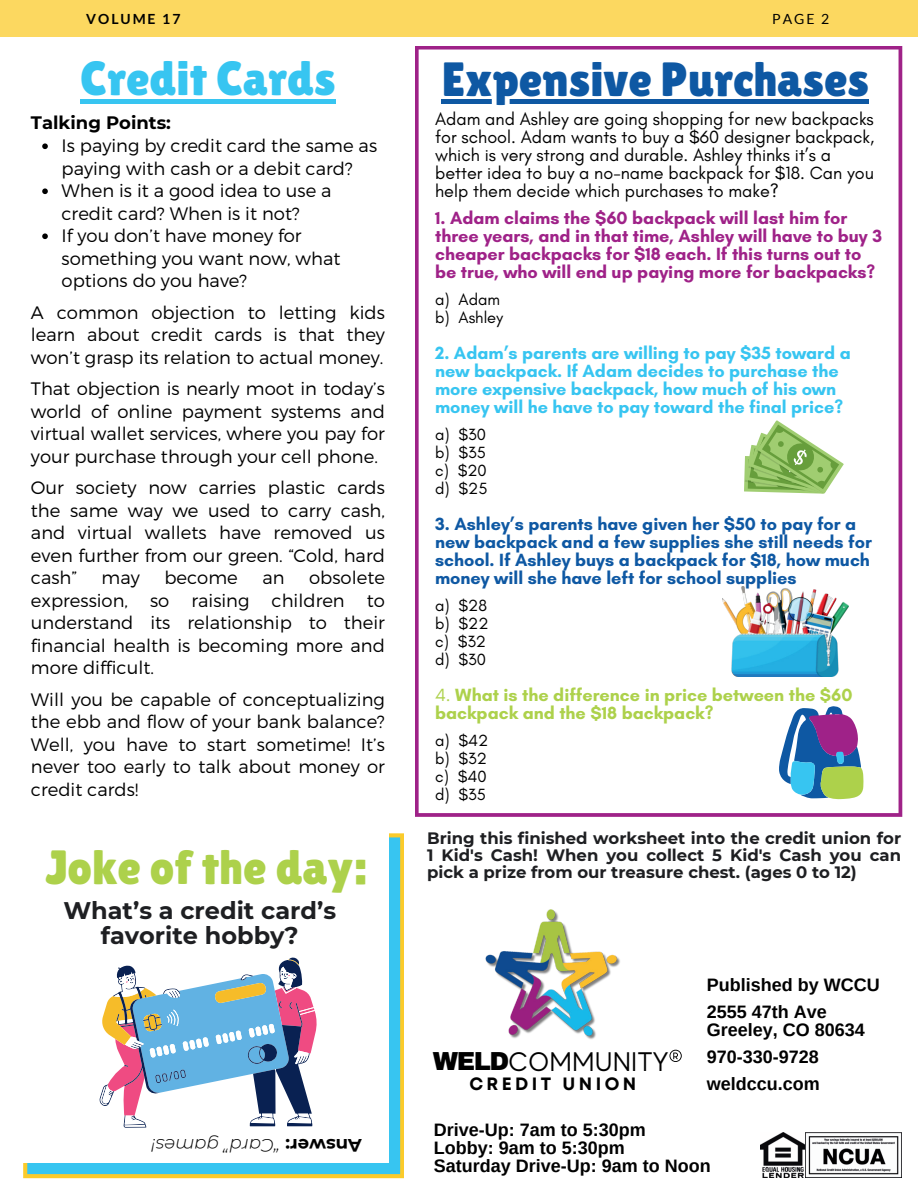
<style>
.page{position:relative;width:918px;height:1188px;background:#fff}
.page>*{position:absolute;margin:0;border:0;box-sizing:border-box;transform-origin:0 0}
.t1{font:48px "Lilita One";color:#0e58a3}
.t2{font:48px "Lilita One";color:#add14b}
.t3{font:48px "Lilita One";color:#37c5f1}
.t4{font:26.85px "MADE Evolve Sans";letter-spacing:.03em;color:#000}
.t5{font:700 24px/24.8px "Montserrat";color:#1e1f22;text-align:center}
.t6{font:300 18px/22.5px "Montserrat";color:#000;text-align:justify}
.t7{font:18px/18px "Glacial Indifference";color:#000}
.t8{font:700 18px/18px "Glacial Indifference";color:#9f2288}
.t9{font:700 18px/18px "Glacial Indifference";color:#0e58a3}
.t10{font:700 18px/18px "Glacial Indifference";color:#37c5f1}
.t11{font:700 18px/27px "Arimo";color:#000}
.t12{font:700 18px/18px "Glacial Indifference";color:#add14b}
.t13{font:italic 300 18px "Montserrat";color:#000}
.t14{font:700 18px "Montserrat";color:#000}
.t15{font:700 17.85px "Mont";letter-spacing:.195em;color:#000}
.t16{font:700 16.5px/16.8px "Montserrat";color:#1e1f22}
.t17{font:16.5px/18px "Glacial Indifference";color:#000}
.t18{font:700 13.95px "Lato";letter-spacing:.14em;color:#000}
.t19{font:13.95px "Lato";color:#000}
.s1{font-weight:400}
.s2{font-weight:700;font-style:normal}
.s3{font-family:"Archivo";font-weight:900;font-size:25.5px}
</style>
<div class="page">
<div style="left:0;top:0;width:918px;height:37px;background:#fcd860"></div>
<img style="left:761px;top:1133px;width:140px;height:45px">
<svg style="left:23px;top:833px;width:381px;height:345px;fill:#37c5f1"></svg>
<div style="left:12px;top:822px;width:377px;height:341px;background:#fff"></div>
<svg style="left:415px;top:46px;width:487px;height:771px"></svg>
<img style="left:485px;top:909px;width:135px;height:130px">
<svg style="left:669px;top:1050px;width:13px;height:12px"></svg>
<svg style="left:779px;top:706px;width:84px;height:93px"></svg>
<img style="left:723px;top:586px;width:126px;height:90px">
<svg style="left:744px;top:420px;width:100px;height:74px"></svg>
<div style="left:442px;top:99px;width:427px;height:5px;background:#0e58a3"></div>
<hr style="left:80px;top:99px;width:256px;height:4px;background:#37c5f1">
<svg style="left:42px;top:143px;width:6px;height:6px"></svg>
<svg style="left:42px;top:188px;width:6px;height:6px"></svg>
<svg style="left:42px;top:233px;width:6px;height:6px"></svg>
<svg style="left:99px;top:957px;width:218px;height:171px"></svg>
<p class="t18" style="left:86px;top:11px;width:96px">VOLUME 17</p>
<p class="t19" style="left:772px;top:12px;width:59px">PAGE 2</p>
<h1 class="t3" style="left:80px;top:51px;width:257px">Credit Cards</h1>
<h1 class="t1" style="left:442px;top:52px;width:429px">Expensive Purchases</h1>
<p class="t14" style="left:31px;top:109px;width:142px">Talking Points:</p>
<p class="t6" style="left:62px;top:135px;width:317px;text-align:left">Is paying by credit card the same as paying with cash or a debit card?<br>When is it a good idea to use a credit card? When is it not?<br>If you don’t have money for something you want now, what options do you have?</p>
<p class="t6" style="left:31px;top:301px;width:355px">A common objection to letting kids learn about credit cards is that they won’t grasp its relation to actual money.</p>
<p class="t6" style="left:31px;top:378px;width:355px">That objection is nearly moot in today’s world of online payment systems and virtual wallet services, where you pay for your purchase through your cell phone.</p>
<p class="t6" style="left:31px;top:477px;width:355px">Our society now carries plastic cards the same way we used to carry cash, and virtual wallets have removed us even further from our green. “Cold, hard cash”</p>
<p class="t7" style="left:435px;top:110px;width:441px">Adam and Ashley are going shopping for new backpacks for school. Adam wants to buy a $60 designer backpack, which is very strong and durable. Ashley thinks it’s a better idea to buy a no-name backpack for $18. Can you help them decide which purchases to make?</p>
<p class="t8" style="left:435px;top:208px;width:448px">1. Adam claims the $60 backpack will last him for three years, and in that time, Ashley will have to buy 3 cheaper backpacks for $18 each. If this turns out to be true, who will end up paying more for backpacks?</p>
<p class="t17" style="left:435px;top:290px;width:70px">a) Adam b) Ashley</p>
<p class="t10" style="left:435px;top:343px;width:417px">2. Adam’s parents are willing to pay $35 toward a new backpack. If Adam decides to purchase the more expensive backpack, how much of his own money will he have to pay toward the final price?</p>
<p class="t17" style="left:435px;top:425px;width:54px;text-align:justify">a) $30 b) $35 c) $20 d) $25</p>
<p class="t9" style="left:435px;top:514px;width:438px">3. Ashley’s parents have given her $50 to pay for a new backpack and a few supplies she still needs for school. If Ashley buys a backpack for $18, how much money will she have left for school supplies</p>
<p class="t17" style="left:435px;top:596px;width:55px">a) $28 b) $22 c) $32 d) $30</p>
<p class="t12" style="left:435px;top:685px;width:419px"><span class="s1">4.</span> What is the difference in price between the $60 backpack and the $18 backpack?</p>
<p class="t17" style="left:435px;top:731px;width:55px;text-align:justify">a) $42 b) $32 c) $40 d) $35</p>
<p class="t6" style="left:31px;top:567px;width:355px;text-indent:278px">obsolete expression, so raising children to understand its relationship to their financial health is becoming more and more difficult.</p>
<p class="t6" style="left:31px;top:688px;width:355px">Will you be capable of conceptualizing the ebb and flow of your bank balance?<br>Well, you have to start sometime! It’s never too early to talk about money or credit cards!</p>
<p class="t6" style="left:102px;top:567px;width:40px">may</p>
<p class="t6" style="left:164px;top:567px;width:75px">become</p>
<p class="t6" style="left:262px;top:567px;width:24px">an</p>
<h1 class="t2" style="left:45px;top:839px;width:323px">Joke of the day:</h1>
<h3 class="t5" style="left:63px;top:897px;width:274px">What’s a credit card’s favorite hobby?</h3>
<p class="t13" style="left:362px;top:1158px;width:212px;rotate:-180deg"><span class="s2">Answer:</span> “Card” games!</p>
<p class="t16" style="left:427px;top:829px;width:475px">Bring this finished worksheet into the credit union for<br>1 Kid's Cash! When you collect 5 Kid's Cash you can</p>
<p class="t16" style="left:427px;top:863px;width:431px">pick a prize from our treasure chest. (ages 0 to 12)</p>
<h2 class="t4" style="left:433px;top:1045px;width:237px"><span class="s3">WELD</span>COMMUNITY</h2>
<p class="t15" style="left:469px;top:1072px;width:168px">CREDIT UNION</p>
<p class="t11" style="left:707px;top:972px;width:175px">Published by WCCU<br>2555 47th Ave</p>
<p class="t11" style="left:707px;top:1017px;width:160px">Greeley, CO 80634<br>970-330-9728 weldccu.com</p>
<p class="t11" style="left:434px;top:1121px;width:279px;line-height:18px">Drive-Up: 7am to 5:30pm<br>Lobby: 9am to 5:30pm<br>Saturday Drive-Up: 9am to Noon</p>
</div>
